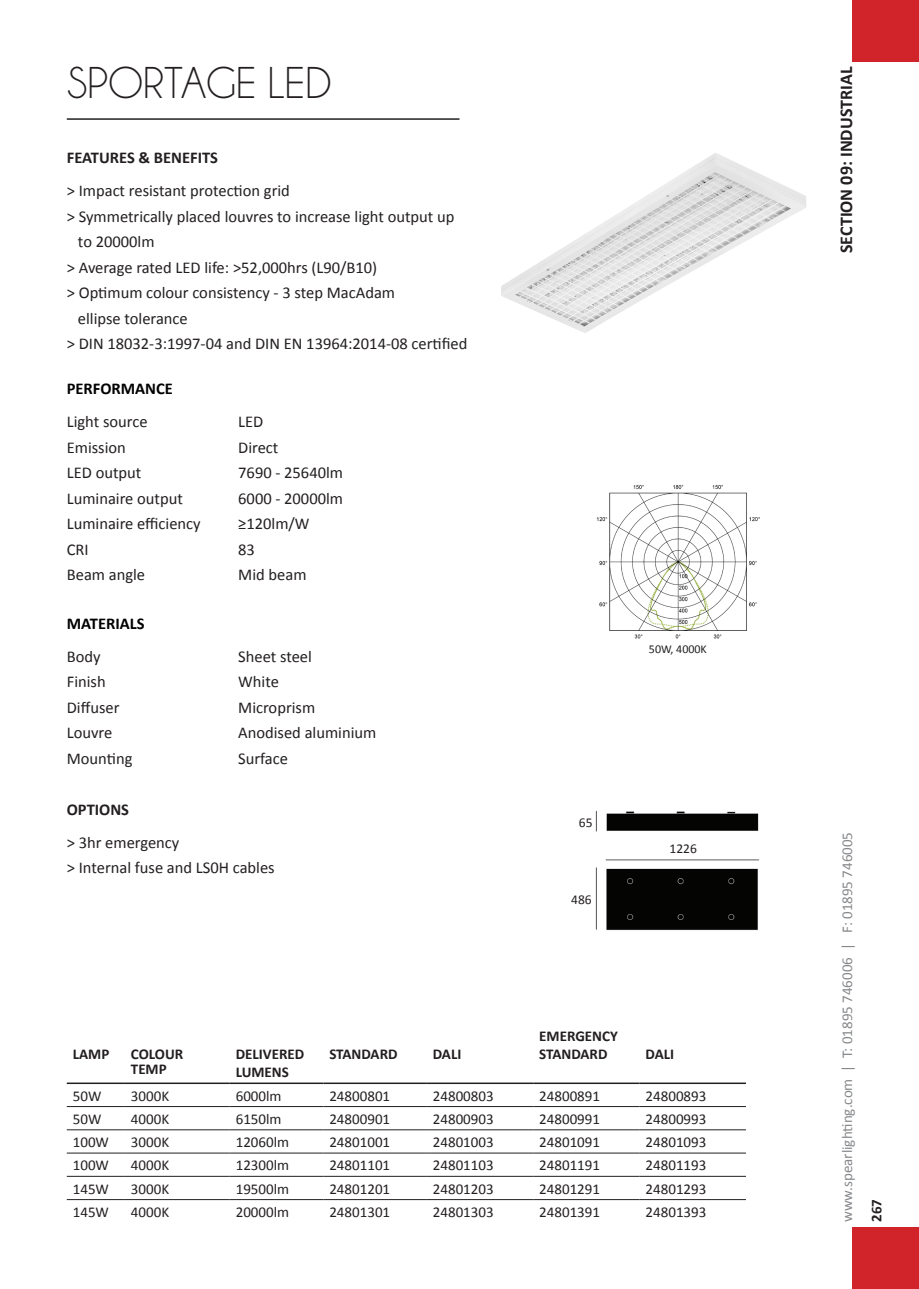
<style>
.page{position:relative;width:919px;height:1289px;background:#fff}
.page>*{position:absolute;margin:0;border:0;box-sizing:border-box;transform-origin:0 0}
.t1{font:45px "Champagne&Limousines";color:#231f20}
.t2{font:700 18px "Calibri";color:#231f20}
.t3{font:16.5px "Calibri";color:#231f20}
.t4{font:700 16.5px "Calibri";color:#231f20}
.t5{font:700 16.5px "Calibri";color:#000}
.t6{font:15px "Calibri";color:#231f20}
.t7{font:700 15px/18px "Calibri";color:#231f20}
.t8{font:15px "Calibri";color:#86888b}
.t9{font:13.5px "Calibri";color:#231f20}
.t10{font:12px "Calibri";color:#231f20}
</style>
<div class="page">
<img style="left:501px;top:153px;width:305px;height:180px">
<hr style="left:67px;top:118px;width:392px;height:2px;background:#231f20">
<img style="left:595px;top:810px;width:165px;height:121px">
<hr style="left:67px;top:1082px;width:58px;height:1px;background:#231f20">
<hr style="left:125px;top:1082px;width:105px;height:1px;background:#231f20">
<hr style="left:230px;top:1082px;width:93px;height:1px;background:#231f20">
<hr style="left:323px;top:1082px;width:104px;height:1px;background:#231f20">
<hr style="left:427px;top:1082px;width:106px;height:1px;background:#231f20">
<hr style="left:533px;top:1082px;width:106px;height:1px;background:#231f20">
<hr style="left:639px;top:1082px;width:107px;height:1px;background:#231f20">
<hr style="left:67px;top:1106px;width:58px;height:1px;background:#231f20">
<hr style="left:125px;top:1106px;width:105px;height:1px;background:#231f20">
<hr style="left:230px;top:1106px;width:93px;height:1px;background:#231f20">
<hr style="left:323px;top:1106px;width:104px;height:1px;background:#231f20">
<hr style="left:427px;top:1106px;width:106px;height:1px;background:#231f20">
<hr style="left:533px;top:1106px;width:106px;height:1px;background:#231f20">
<hr style="left:639px;top:1106px;width:107px;height:1px;background:#231f20">
<hr style="left:67px;top:1129px;width:58px;height:1px;background:#231f20">
<hr style="left:125px;top:1129px;width:105px;height:1px;background:#231f20">
<hr style="left:230px;top:1129px;width:93px;height:1px;background:#231f20">
<hr style="left:323px;top:1129px;width:104px;height:1px;background:#231f20">
<hr style="left:427px;top:1129px;width:106px;height:1px;background:#231f20">
<hr style="left:533px;top:1129px;width:106px;height:1px;background:#231f20">
<hr style="left:639px;top:1129px;width:107px;height:1px;background:#231f20">
<hr style="left:67px;top:1152px;width:58px;height:1px;background:#231f20">
<hr style="left:125px;top:1152px;width:105px;height:1px;background:#231f20">
<hr style="left:230px;top:1152px;width:93px;height:1px;background:#231f20">
<hr style="left:323px;top:1152px;width:104px;height:1px;background:#231f20">
<hr style="left:427px;top:1152px;width:106px;height:1px;background:#231f20">
<hr style="left:533px;top:1152px;width:106px;height:1px;background:#231f20">
<hr style="left:639px;top:1152px;width:107px;height:1px;background:#231f20">
<hr style="left:67px;top:1175px;width:58px;height:1px;background:#231f20">
<hr style="left:125px;top:1175px;width:105px;height:1px;background:#231f20">
<hr style="left:230px;top:1175px;width:93px;height:1px;background:#231f20">
<hr style="left:323px;top:1175px;width:104px;height:1px;background:#231f20">
<hr style="left:427px;top:1175px;width:106px;height:1px;background:#231f20">
<hr style="left:533px;top:1175px;width:106px;height:1px;background:#231f20">
<hr style="left:639px;top:1175px;width:107px;height:1px;background:#231f20">
<hr style="left:67px;top:1199px;width:58px;height:1px;background:#231f20">
<hr style="left:125px;top:1199px;width:105px;height:1px;background:#231f20">
<hr style="left:230px;top:1199px;width:93px;height:1px;background:#231f20">
<hr style="left:323px;top:1199px;width:104px;height:1px;background:#231f20">
<hr style="left:427px;top:1199px;width:106px;height:1px;background:#231f20">
<hr style="left:533px;top:1199px;width:106px;height:1px;background:#231f20">
<hr style="left:639px;top:1199px;width:107px;height:1px;background:#231f20">
<img style="left:596px;top:485px;width:163px;height:153px">
<div style="left:852px;top:0;width:66px;height:62px;background:#d1232a"></div>
<div style="left:852px;top:1227px;width:66px;height:61px;background:#d1232a"></div>
<p class="t1" style="left:67px;top:60px;width:266px">SPORTAGE LED</p>
<p class="t4" style="left:67px;top:147px;width:153px">FEATURES &amp; BENEFITS</p>
<p class="t3" style="left:67px;top:180px;width:224px">&gt; Impact resistant protection grid</p>
<p class="t3" style="left:67px;top:206px;width:389px">&gt; Symmetrically placed louvres to increase light output up</p>
<p class="t3" style="left:78px;top:231px;width:78px">to 20000lm</p>
<p class="t3" style="left:67px;top:257px;width:312px">&gt; Average rated LED life: &gt;52,000hrs (L90/B10)</p>
<p class="t3" style="left:67px;top:282px;width:330px">&gt; Optimum colour consistency - 3 step MacAdam</p>
<p class="t3" style="left:78px;top:308px;width:111px">ellipse tolerance</p>
<p class="t3" style="left:67px;top:333px;width:402px">&gt; DIN 18032-3:1997-04 and DIN EN 13964:2014-08 certified</p>
<p class="t5" style="left:67px;top:378px;width:108px">PERFORMANCE</p>
<p class="t3" style="left:67px;top:411px;width:82px">Light source</p>
<p class="t3" style="left:67px;top:437px;width:61px">Emission</p>
<p class="t3" style="left:67px;top:462px;width:76px">LED output</p>
<p class="t3" style="left:67px;top:488px;width:118px">Luminaire output</p>
<p class="t3" style="left:67px;top:513px;width:135px">Luminaire efficiency</p>
<p class="t3" style="left:67px;top:539px;width:23px">CRI</p>
<p class="t3" style="left:67px;top:564px;width:80px">Beam angle</p>
<p class="t5" style="left:67px;top:613px;width:79px">MATERIALS</p>
<p class="t3" style="left:67px;top:646px;width:35px">Body</p>
<p class="t3" style="left:67px;top:671px;width:40px">Finish</p>
<p class="t3" style="left:67px;top:697px;width:54px">Diffuser</p>
<p class="t3" style="left:67px;top:722px;width:47px">Louvre</p>
<p class="t3" style="left:67px;top:748px;width:67px">Mounting</p>
<p class="t4" style="left:67px;top:798px;width:64px">OPTIONS</p>
<p class="t3" style="left:67px;top:832px;width:114px">&gt; 3hr emergency</p>
<p class="t3" style="left:67px;top:857px;width:209px">&gt; Internal fuse and LS0H cables</p>
<p class="t3" style="left:238px;top:411px;width:27px">LED</p>
<p class="t3" style="left:238px;top:437px;width:42px">Direct</p>
<p class="t3" style="left:238px;top:462px;width:106px">7690 - 25640lm</p>
<p class="t3" style="left:238px;top:488px;width:106px">6000 - 20000lm</p>
<p class="t3" style="left:238px;top:513px;width:73px">≥120lm/W</p>
<p class="t3" style="left:238px;top:539px;width:18px">83</p>
<p class="t3" style="left:238px;top:564px;width:70px">Mid beam</p>
<p class="t3" style="left:238px;top:646px;width:75px">Sheet steel</p>
<p class="t3" style="left:238px;top:671px;width:42px">White</p>
<p class="t3" style="left:238px;top:697px;width:78px">Microprism</p>
<p class="t3" style="left:238px;top:722px;width:140px">Anodised aluminium</p>
<p class="t3" style="left:238px;top:748px;width:51px">Surface</p>
<p class="t10" style="left:649px;top:642px;width:59px">50W, 4000K</p>
<p class="t9" style="left:579px;top:813px;width:15px">65</p>
<p class="t9" style="left:571px;top:890px;width:22px">486</p>
<p class="t7" style="left:539px;top:1026px;width:80px">EMERGENCY</p>
<p class="t9" style="left:669px;top:840px;width:29px">1226</p>
<p class="t7" style="left:73px;top:1045px;width:38px">LAMP</p>
<p class="t7" style="left:131px;top:1045px;width:54px">COLOUR</p>
<p class="t7" style="left:131px;top:1060px;width:37px">TEMP</p>
<p class="t7" style="left:236px;top:1045px;width:70px">DELIVERED<br>LUMENS</p>
<p class="t7" style="left:329px;top:1045px;width:70px">STANDARD</p>
<p class="t7" style="left:433px;top:1045px;width:30px">DALI</p>
<p class="t7" style="left:539px;top:1045px;width:70px">STANDARD</p>
<p class="t7" style="left:645px;top:1045px;width:30px">DALI</p>
<p class="t6" style="left:73px;top:1086px;width:30px">50W</p>
<p class="t6" style="left:131px;top:1086px;width:40px">3000K</p>
<p class="t6" style="left:236px;top:1086px;width:47px">6000lm</p>
<p class="t6" style="left:329px;top:1086px;width:62px">24800801</p>
<p class="t6" style="left:433px;top:1086px;width:62px">24800803</p>
<p class="t6" style="left:539px;top:1086px;width:62px">24800891</p>
<p class="t6" style="left:645px;top:1086px;width:62px">24800893</p>
<p class="t6" style="left:73px;top:1109px;width:30px">50W</p>
<p class="t6" style="left:131px;top:1109px;width:40px">4000K</p>
<p class="t6" style="left:236px;top:1109px;width:47px">6150lm</p>
<p class="t6" style="left:329px;top:1109px;width:62px">24800901</p>
<p class="t6" style="left:433px;top:1109px;width:62px">24800903</p>
<p class="t6" style="left:539px;top:1109px;width:62px">24800991</p>
<p class="t6" style="left:645px;top:1109px;width:62px">24800993</p>
<p class="t6" style="left:73px;top:1132px;width:38px">100W</p>
<p class="t6" style="left:131px;top:1132px;width:40px">3000K</p>
<p class="t6" style="left:236px;top:1132px;width:55px">12060lm</p>
<p class="t6" style="left:329px;top:1132px;width:62px">24801001</p>
<p class="t6" style="left:433px;top:1132px;width:62px">24801003</p>
<p class="t6" style="left:539px;top:1132px;width:62px">24801091</p>
<p class="t6" style="left:645px;top:1132px;width:62px">24801093</p>
<p class="t6" style="left:73px;top:1155px;width:38px">100W</p>
<p class="t6" style="left:131px;top:1155px;width:40px">4000K</p>
<p class="t6" style="left:236px;top:1155px;width:55px">12300lm</p>
<p class="t6" style="left:329px;top:1155px;width:62px">24801101</p>
<p class="t6" style="left:433px;top:1155px;width:62px">24801103</p>
<p class="t6" style="left:539px;top:1155px;width:62px">24801191</p>
<p class="t6" style="left:645px;top:1155px;width:62px">24801193</p>
<p class="t6" style="left:73px;top:1179px;width:38px">145W</p>
<p class="t6" style="left:131px;top:1179px;width:40px">3000K</p>
<p class="t6" style="left:236px;top:1179px;width:55px">19500lm</p>
<p class="t6" style="left:329px;top:1179px;width:62px">24801201</p>
<p class="t6" style="left:433px;top:1179px;width:62px">24801203</p>
<p class="t6" style="left:539px;top:1179px;width:62px">24801291</p>
<p class="t6" style="left:645px;top:1179px;width:62px">24801293</p>
<p class="t6" style="left:73px;top:1202px;width:38px">145W</p>
<p class="t6" style="left:131px;top:1202px;width:40px">4000K</p>
<p class="t6" style="left:236px;top:1202px;width:55px">20000lm</p>
<p class="t6" style="left:329px;top:1202px;width:62px">24801301</p>
<p class="t6" style="left:433px;top:1202px;width:62px">24801303</p>
<p class="t6" style="left:539px;top:1202px;width:62px">24801391</p>
<p class="t6" style="left:645px;top:1202px;width:62px">24801393</p>
<p class="t2" style="left:834px;top:253px;width:188px;rotate:-90deg">SECTION 09: INDUSTRIAL</p>
<p class="t8" style="left:837px;top:1222px;width:392px;rotate:-90deg">www.spearlighting.com | T: 01895 746006 | F: 01895 746005</p>
<p class="t7" style="left:867px;top:1221px;width:24px;rotate:-90deg">267</p>
</div>
